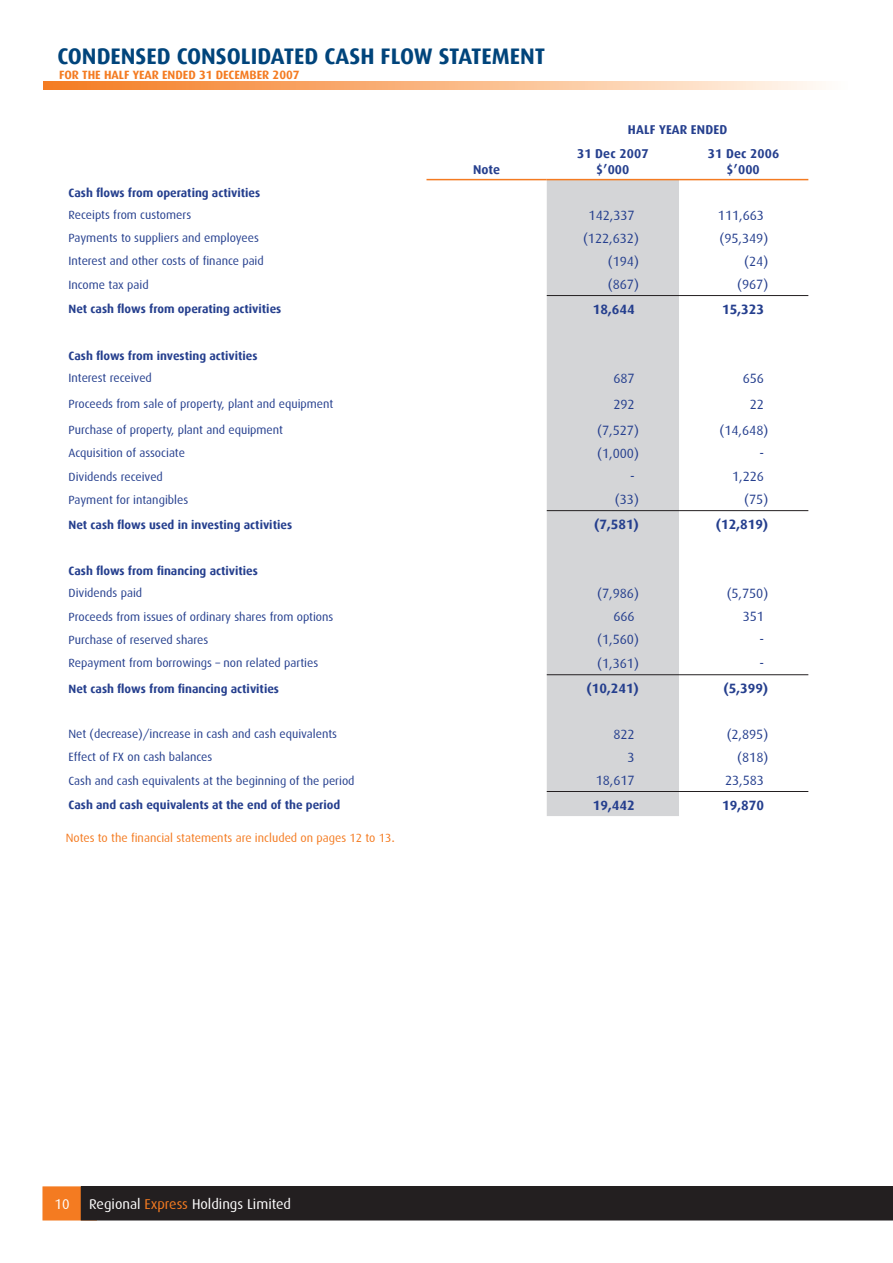
<style>
.page{position:relative;width:893px;height:1263px;background:#fff}
.page>*{position:absolute;margin:0;border:0;box-sizing:border-box;transform-origin:0 0}
.t1{font:700 22.5px "Dax";color:#00447b}
.t2{font:14.25px "Dax";color:#fff}
.t3{font:13.5px "Dax";color:#253f8e}
.t4{font:700 13.5px "Dax";color:#253f8e}
.t5{font:700 12.75px/15.3px "Dax";letter-spacing:.01em;color:#253f8e;text-align:center}
.t6{font:12px "Dax";color:#253f8e}
.t7{font:700 12px "Dax";color:#253f8e}
.t8{font:12px "Dax";color:#f47b21}
.t9{font:700 12px "Dax";color:#f47b21}
.s1{font-size:14.25px}
.s2{color:#f47b21}
</style>
<div class="page">
<div style="left:43px;top:1186px;width:54px;height:34px;background:#f47b21;border:1px solid #f47b21"></div>
<div style="left:81px;top:1187px;width:811px;height:33px;background:#231f20"></div>
<div style="left:81px;top:1186px;width:812px;height:34px;border:1px solid #231f20"></div>
<svg style="left:43px;top:82px;width:779px;height:7px;background:#f9b783"></svg>
<div style="left:547px;top:180px;width:132px;height:636px;background:#d4d5d7"></div>
<hr style="left:547px;top:510px;width:132px;height:1px;background:#231f20">
<hr style="left:679px;top:510px;width:129px;height:1px;background:#231f20">
<hr style="left:426px;top:179px;width:121px;height:1px;background:#f47b21">
<hr style="left:547px;top:179px;width:132px;height:1px;background:#f47b21">
<hr style="left:679px;top:179px;width:129px;height:1px;background:#f47b21">
<hr style="left:547px;top:295px;width:132px;height:1px;background:#231f20">
<hr style="left:679px;top:295px;width:129px;height:1px;background:#231f20">
<hr style="left:547px;top:674px;width:132px;height:1px;background:#231f20">
<hr style="left:679px;top:674px;width:129px;height:1px;background:#231f20">
<hr style="left:547px;top:791px;width:132px;height:1px;background:#231f20">
<hr style="left:679px;top:791px;width:129px;height:1px;background:#231f20">
<h1 class="t1" style="left:58px;top:43px;width:24px">Condensed</h1>
<h1 class="t1" style="left:177px;top:43px;width:13px">consolidated</h1>
<h1 class="t1" style="left:324px;top:43px;width:13px">cash</h1>
<h1 class="t1" style="left:381px;top:43px;width:70px">flo w state</h1>
<h1 class="t1" style="left:492px;top:43px;width:31px">ment</h1>
<p class="t9" style="left:59px;top:69px;width:8px">for</p>
<p class="t9" style="left:82px;top:69px;width:7px">the</p>
<p class="t9" style="left:104px;top:69px;width:8px">half</p>
<p class="t9" style="left:133px;top:69px;width:8px">year</p>
<p class="t9" style="left:162px;top:69px;width:8px">ended</p>
<p class="t9" style="left:199px;top:69px;width:58px">31 December</p>
<p class="t9" style="left:273px;top:69px;width:29px">2007</p>
<p class="t5" style="left:473px;top:162px;width:29px">Note</p>
<p class="t5" style="left:628px;top:122px;width:101px">HALF YEAR ENDED</p>
<p class="t5" style="left:577px;top:146px;width:73px">31 Dec 2007 $’000</p>
<p class="t5" style="left:708px;top:146px;width:73px">31 Dec 2006 $’000</p>
<p class="t7" style="left:69px;top:186px;width:193px">Cash flows from operating activities</p>
<p class="t6" style="left:69px;top:208px;width:124px">Receipts from customers</p>
<p class="t3" style="left:589px;top:208px;width:48px">142,337</p>
<p class="t3" style="left:718px;top:208px;width:48px">111,663</p>
<p class="t6" style="left:69px;top:231px;width:192px">Payments to suppliers and employees</p>
<p class="t3" style="left:583px;top:231px;width:57px">(122,632)</p>
<p class="t3" style="left:719px;top:231px;width:50px">(95,349)</p>
<p class="t6" style="left:69px;top:255px;width:197px">Interest and other costs of finance paid</p>
<p class="t3" style="left:608px;top:254px;width:33px">(194)</p>
<p class="t3" style="left:744px;top:254px;width:26px">(24)</p>
<p class="t6" style="left:69px;top:278px;width:82px">Income tax paid</p>
<p class="t3" style="left:608px;top:277px;width:33px">(867)</p>
<p class="t3" style="left:737px;top:277px;width:33px">(967)</p>
<p class="t7" style="left:69px;top:302px;width:214px">Net cash flows from operating activities</p>
<p class="t4" style="left:593px;top:302px;width:43px">18,644</p>
<p class="t4" style="left:722px;top:302px;width:43px">15,323</p>
<p class="t7" style="left:69px;top:349px;width:191px">Cash flows from investing activities</p>
<p class="t6" style="left:69px;top:371px;width:85px">Interest received</p>
<p class="t3" style="left:613px;top:371px;width:23px">687</p>
<p class="t3" style="left:743px;top:371px;width:23px">656</p>
<p class="t6" style="left:69px;top:397px;width:266px">Proceeds from sale of property, plant and equipment</p>
<p class="t3" style="left:613px;top:397px;width:23px">292</p>
<p class="t3" style="left:750px;top:397px;width:16px">22</p>
<p class="t6" style="left:69px;top:423px;width:216px">Purchase of property, plant and equipment</p>
<p class="t3" style="left:597px;top:423px;width:43px">(7,527)</p>
<p class="t3" style="left:719px;top:423px;width:50px">(14,648)</p>
<p class="t6" style="left:69px;top:447px;width:118px">Acquisition of associate</p>
<p class="t3" style="left:597px;top:446px;width:43px">(1,000)</p>
<p class="t3" style="left:759px;top:446px;width:6px">-</p>
<p class="t6" style="left:69px;top:470px;width:96px">Dividends received</p>
<p class="t3" style="left:630px;top:469px;width:6px">-</p>
<p class="t3" style="left:732px;top:469px;width:33px">1,226</p>
<p class="t6" style="left:69px;top:493px;width:121px">Payment for intangibles</p>
<p class="t3" style="left:615px;top:492px;width:26px">(33)</p>
<p class="t3" style="left:744px;top:492px;width:26px">(75)</p>
<p class="t7" style="left:69px;top:518px;width:225px">Net cash flows used in investing activities</p>
<p class="t4" style="left:594px;top:517px;width:46px">(7,581)</p>
<p class="t4" style="left:716px;top:517px;width:54px">(12,819)</p>
<p class="t7" style="left:69px;top:564px;width:191px">Cash flows from financing activities</p>
<p class="t6" style="left:69px;top:586px;width:75px">Dividends paid</p>
<p class="t3" style="left:597px;top:586px;width:43px">(7,986)</p>
<p class="t3" style="left:727px;top:586px;width:43px">(5,750)</p>
<p class="t6" style="left:69px;top:610px;width:266px">Proceeds from issues of ordinary shares from options</p>
<p class="t3" style="left:613px;top:609px;width:23px">666</p>
<p class="t3" style="left:743px;top:609px;width:23px">351</p>
<p class="t6" style="left:69px;top:633px;width:141px">Purchase of reserved shares</p>
<p class="t3" style="left:597px;top:632px;width:43px">(1,560)</p>
<p class="t3" style="left:759px;top:632px;width:6px">-</p>
<p class="t6" style="left:69px;top:656px;width:251px">Repayment from borrowings – non related parties</p>
<p class="t3" style="left:597px;top:656px;width:43px">(1,361)</p>
<p class="t3" style="left:759px;top:656px;width:6px">-</p>
<p class="t7" style="left:69px;top:682px;width:212px">Net cash flows from financing activities</p>
<p class="t4" style="left:586px;top:681px;width:54px">(10,241)</p>
<p class="t4" style="left:723px;top:681px;width:46px">(5,399)</p>
<p class="t6" style="left:69px;top:727px;width:270px">Net (decrease)/increase in cash and cash equivalents</p>
<p class="t3" style="left:613px;top:727px;width:23px">822</p>
<p class="t3" style="left:727px;top:727px;width:43px">(2,895)</p>
<p class="t6" style="left:69px;top:751px;width:145px">Effect of FX on cash balances</p>
<p class="t3" style="left:628px;top:750px;width:9px">3</p>
<p class="t3" style="left:737px;top:750px;width:33px">(818)</p>
<p class="t6" style="left:69px;top:774px;width:288px">Cash and cash equivalents at the beginning of the period</p>
<p class="t3" style="left:596px;top:773px;width:41px">18,617</p>
<p class="t3" style="left:725px;top:773px;width:41px">23,583</p>
<p class="t7" style="left:69px;top:798px;width:273px">Cash and cash equivalents at the end of the period</p>
<p class="t4" style="left:593px;top:798px;width:43px">19,442</p>
<p class="t4" style="left:722px;top:798px;width:43px">19,870</p>
<p class="t8" style="left:66px;top:831px;width:331px">Notes to the financial statements are included on pages 12 to 13<span class="s1">.</span></p>
<p class="t2" style="left:54px;top:1196px;width:17px">10</p>
<p class="t2" style="left:89px;top:1196px;width:204px">Regional <span class="s2">Express</span> Holdings Limited</p>
</div>
